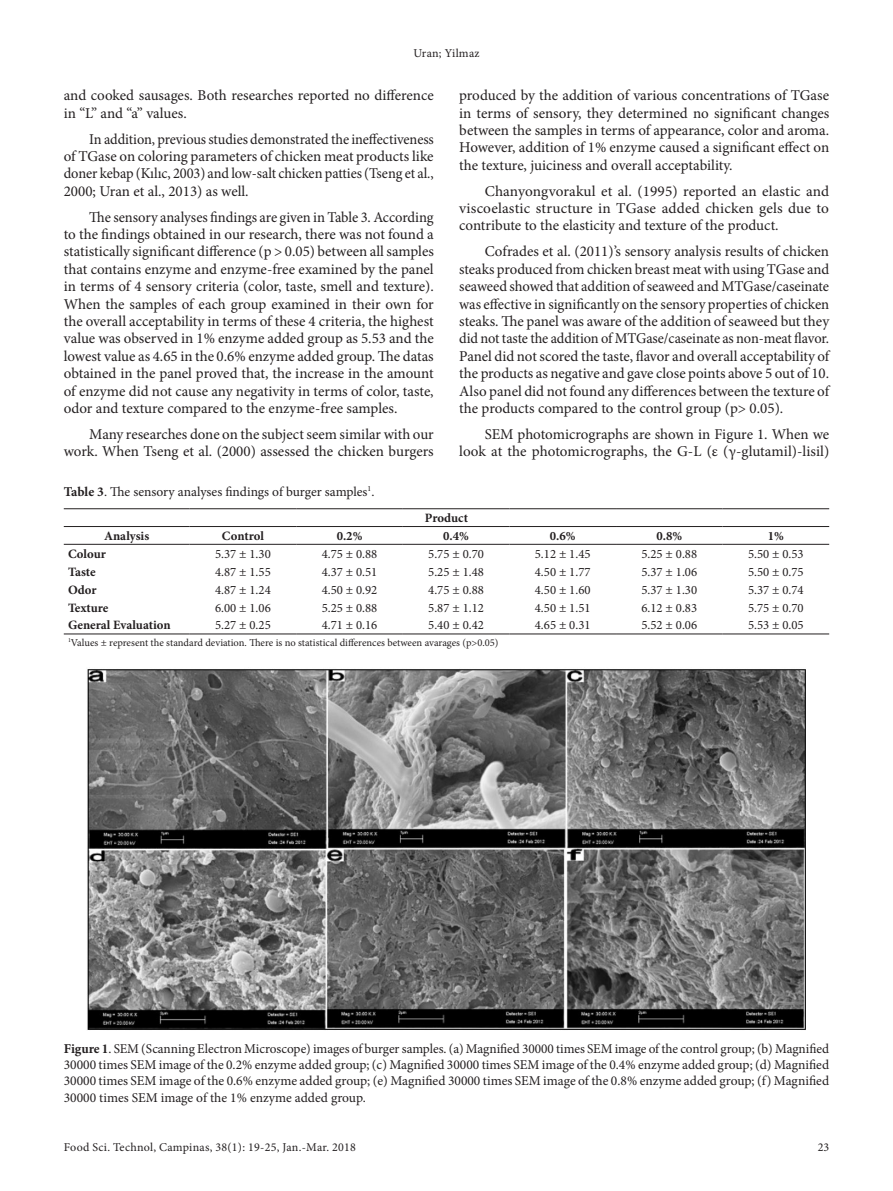
<style>
.page{position:relative;width:893px;height:1191px;background:#fff}
.page>*{position:absolute;margin:0;border:0;box-sizing:border-box;transform-origin:0 0}
.Paragraph{font:15px/17.4px "Minion Pro";letter-spacing:-.005em;color:#231f20;text-align:justify}
.Paragraph-2{font:15px/17.4px "Minion Pro";letter-spacing:-.005em;color:#231f20;text-align:justify;scale:.96 1}
.FigureCaption{font:13.5px/16.2px "Minion Pro";color:#231f20;text-align:justify}
.TableTitle{font:13.5px "Minion Pro";color:#231f20}
.TableBody{font:12.75px "Minion Pro";color:#231f20}
.TableHead{font:700 12.75px "Minion Pro";letter-spacing:-.005em;color:#231f20}
.TableBody-2{font:700 12.75px "Minion Pro";letter-spacing:-.005em;color:#231f20}
.t1{font:12px "Minion Pro";letter-spacing:.02em;color:#231f20}
.TableFootnote{font:10.5px "Minion Pro";color:#231f20}
.s1{font-weight:700}
</style>
<div class="page">
<hr style="left:64px;top:508px;width:126px;height:1px;background:#231f20">
<hr style="left:190px;top:508px;width:106px;height:1px;background:#231f20">
<hr style="left:296px;top:508px;width:107px;height:1px;background:#231f20">
<hr style="left:403px;top:508px;width:106px;height:1px;background:#231f20">
<hr style="left:509px;top:508px;width:107px;height:1px;background:#231f20">
<hr style="left:616px;top:508px;width:107px;height:1px;background:#231f20">
<hr style="left:723px;top:508px;width:106px;height:1px;background:#231f20">
<hr style="left:64px;top:526px;width:126px;height:1px;background:#231f20">
<hr style="left:190px;top:526px;width:106px;height:1px;background:#231f20">
<hr style="left:296px;top:526px;width:107px;height:1px;background:#231f20">
<hr style="left:403px;top:526px;width:106px;height:1px;background:#231f20">
<hr style="left:509px;top:526px;width:107px;height:1px;background:#231f20">
<hr style="left:616px;top:526px;width:107px;height:1px;background:#231f20">
<hr style="left:723px;top:526px;width:106px;height:1px;background:#231f20">
<hr style="left:64px;top:544px;width:126px;height:1px;background:#231f20">
<hr style="left:190px;top:544px;width:106px;height:1px;background:#231f20">
<hr style="left:296px;top:544px;width:107px;height:1px;background:#231f20">
<hr style="left:403px;top:544px;width:106px;height:1px;background:#231f20">
<hr style="left:509px;top:544px;width:107px;height:1px;background:#231f20">
<hr style="left:616px;top:544px;width:107px;height:1px;background:#231f20">
<hr style="left:723px;top:544px;width:106px;height:1px;background:#231f20">
<hr style="left:64px;top:633px;width:126px;height:1px;background:#231f20">
<hr style="left:190px;top:633px;width:106px;height:1px;background:#231f20">
<hr style="left:296px;top:633px;width:107px;height:1px;background:#231f20">
<hr style="left:403px;top:633px;width:106px;height:1px;background:#231f20">
<hr style="left:509px;top:633px;width:107px;height:1px;background:#231f20">
<hr style="left:616px;top:633px;width:107px;height:1px;background:#231f20">
<hr style="left:723px;top:633px;width:106px;height:1px;background:#231f20">
<img style="left:87px;top:669px;width:719px;height:361px">
<p class="t1" style="left:413px;top:45px;width:68px">Uran; Yilmaz</p>
<p class="Paragraph" style="left:64px;top:87px;width:371px">and cooked sausages. Both researches reported no difference in “L” and “a” values.</p>
<p class="Paragraph-2" style="left:64px;top:130px;width:387px;text-indent:26px">In addition, previous studies demonstrated the ineffectiveness of TGase on coloring parameters of chicken meat products like doner kebap (Kılıc, 2003) and low-salt chicken patties (Tseng et al., 2000; Uran et al., 2013) as well.</p>
<p class="Paragraph" style="left:64px;top:208px;width:372px;text-indent:26px">The sensory analyses findings are given in Table 3. According to the findings obtained in our research, there was not found a statistically significant difference (p &gt; 0.05) between all samples that contains enzyme and enzyme-free examined by the panel in terms of 4 sensory criteria (color, taste, smell and texture).<br>When the samples of each group examined in their own for the overall acceptability in terms of these 4 criteria, the highest value was observed in 1% enzyme added group as 5.53 and the lowest value as 4.65 in the 0.6% enzyme added group. The datas obtained in the panel proved that, the increase in the amount of enzyme did not cause any negativity in terms of color, taste, odor and texture compared to the enzyme-free samples.</p>
<p class="Paragraph" style="left:64px;top:425px;width:372px;text-align:right">Many researches done on the subject seem similar with our work. When Tseng et al. (2000) assessed the chicken burgers</p>
<p class="TableTitle" style="left:64px;top:482px;width:312px"><span class="s1">Table 3</span>. The sensory analyses findings of burger samples<sup>1</sup>.</p>
<p class="Paragraph" style="left:459px;top:87px;width:371px">produced by the addition of various concentrations of TGase in terms of sensory, they determined no significant changes between the samples in terms of appearance, color and aroma.<br>However, addition of 1% enzyme caused a significant effect on the texture, juiciness and overall acceptability.</p>
<p class="Paragraph" style="left:459px;top:182px;width:371px;text-indent:26px">Chanyongvorakul et al. (1995) reported an elastic and viscoelastic structure in TGase added chicken gels due to contribute to the elasticity and texture of the product.</p>
<p class="Paragraph" style="left:459px;top:243px;width:372px;text-indent:26px">Cofrades et al. (2011)’s sensory analysis results of chicken steaks produced from chicken breast meat with using TGase and seaweed showed that addition of seaweed and MTGase/caseinate was effective in significantly on the sensory properties of chicken steaks. The panel was aware of the addition of seaweed but they did not taste the addition of MTGase/caseinate as non-meat flavor.<br>Panel did not scored the taste, flavor and overall acceptability of the products as negative and gave close points above 5 out of 10.<br>Also panel did not found any differences between the texture of the products compared to the control group (p&gt; 0.05).</p>
<p class="Paragraph" style="left:459px;top:425px;width:371px;text-align:right">SEM photomicrographs are shown in Figure 1. When we look at the photomicrographs, the G-L (ε (γ-glutamil)-lisil)</p>
<p class="TableHead" style="left:425px;top:509px;width:45px">Product</p>
<p class="TableHead" style="left:104px;top:527px;width:47px">Analysis</p>
<p class="TableHead" style="left:222px;top:527px;width:44px">Control</p>
<p class="TableHead" style="left:337px;top:527px;width:27px">0.2%</p>
<p class="TableHead" style="left:443px;top:527px;width:27px">0.4%</p>
<p class="TableHead" style="left:550px;top:527px;width:27px">0.6%</p>
<p class="TableHead" style="left:656px;top:527px;width:27px">0.8%</p>
<p class="TableHead" style="left:768px;top:527px;width:18px">1%</p>
<p class="TableBody-2" style="left:68px;top:545px;width:39px">Colour</p>
<p class="TableBody" style="left:215px;top:545px;width:57px">5.37 ± 1.30</p>
<p class="TableBody" style="left:322px;top:545px;width:57px">4.75 ± 0.88</p>
<p class="TableBody" style="left:428px;top:545px;width:57px">5.75 ± 0.70</p>
<p class="TableBody" style="left:535px;top:545px;width:57px">5.12 ± 1.45</p>
<p class="TableBody" style="left:641px;top:545px;width:57px">5.25 ± 0.88</p>
<p class="TableBody" style="left:748px;top:545px;width:57px">5.50 ± 0.53</p>
<p class="TableBody-2" style="left:68px;top:563px;width:29px">Taste</p>
<p class="TableBody" style="left:215px;top:563px;width:57px">4.87 ± 1.55</p>
<p class="TableBody" style="left:322px;top:563px;width:57px">4.37 ± 0.51</p>
<p class="TableBody" style="left:428px;top:563px;width:57px">5.25 ± 1.48</p>
<p class="TableBody" style="left:535px;top:563px;width:57px">4.50 ± 1.77</p>
<p class="TableBody" style="left:641px;top:563px;width:57px">5.37 ± 1.06</p>
<p class="TableBody" style="left:748px;top:563px;width:57px">5.50 ± 0.75</p>
<p class="TableBody-2" style="left:68px;top:580px;width:30px">Odor</p>
<p class="TableBody" style="left:215px;top:581px;width:57px">4.87 ± 1.24</p>
<p class="TableBody" style="left:322px;top:581px;width:57px">4.50 ± 0.92</p>
<p class="TableBody" style="left:428px;top:581px;width:57px">4.75 ± 0.88</p>
<p class="TableBody" style="left:535px;top:581px;width:57px">4.50 ± 1.60</p>
<p class="TableBody" style="left:641px;top:581px;width:57px">5.37 ± 1.30</p>
<p class="TableBody" style="left:748px;top:581px;width:57px">5.37 ± 0.74</p>
<p class="TableBody-2" style="left:68px;top:598px;width:42px">Texture</p>
<p class="TableBody" style="left:215px;top:599px;width:57px">6.00 ± 1.06</p>
<p class="TableBody" style="left:322px;top:599px;width:57px">5.25 ± 0.88</p>
<p class="TableBody" style="left:428px;top:599px;width:57px">5.87 ± 1.12</p>
<p class="TableBody" style="left:535px;top:599px;width:57px">4.50 ± 1.51</p>
<p class="TableBody" style="left:641px;top:599px;width:57px">6.12 ± 0.83</p>
<p class="TableBody" style="left:748px;top:599px;width:57px">5.75 ± 0.70</p>
<p class="TableBody-2" style="left:68px;top:616px;width:104px">General Evaluation</p>
<p class="TableBody" style="left:215px;top:616px;width:57px">5.27 ± 0.25</p>
<p class="TableBody" style="left:322px;top:616px;width:57px">4.71 ± 0.16</p>
<p class="TableBody" style="left:428px;top:616px;width:57px">5.40 ± 0.42</p>
<p class="TableBody" style="left:535px;top:616px;width:57px">4.65 ± 0.31</p>
<p class="TableBody" style="left:641px;top:616px;width:57px">5.52 ± 0.06</p>
<p class="TableBody" style="left:748px;top:616px;width:57px">5.53 ± 0.05</p>
<p class="TableFootnote" style="left:68px;top:635px;width:432px"><sup>1</sup>Values ± represent the standard deviation. There is no statistical differences between avarages (p&gt;0.05)</p>
<p class="FigureCaption" style="left:64px;top:1040px;width:767px"><span class="s1">Figure 1</span>. SEM (Scanning Electron Microscope) images of burger samples. (a) Magnified 30000 times SEM image of the control group; (b) Magnified 30000 times SEM image of the 0.2% enzyme added group; (c) Magnified 30000 times SEM image of the 0.4% enzyme added group; (d) Magnified 30000 times SEM image of the 0.6% enzyme added group; (e) Magnified 30000 times SEM image of the 0.8% enzyme added group; (f) Magnified 30000 times SEM image of the 1% enzyme added group.</p>
<p class="t1" style="left:64px;top:1139px;width:294px">Food Sci. Technol, Campinas, 38(1): 19-25, Jan.-Mar. 2018</p>
</div>
